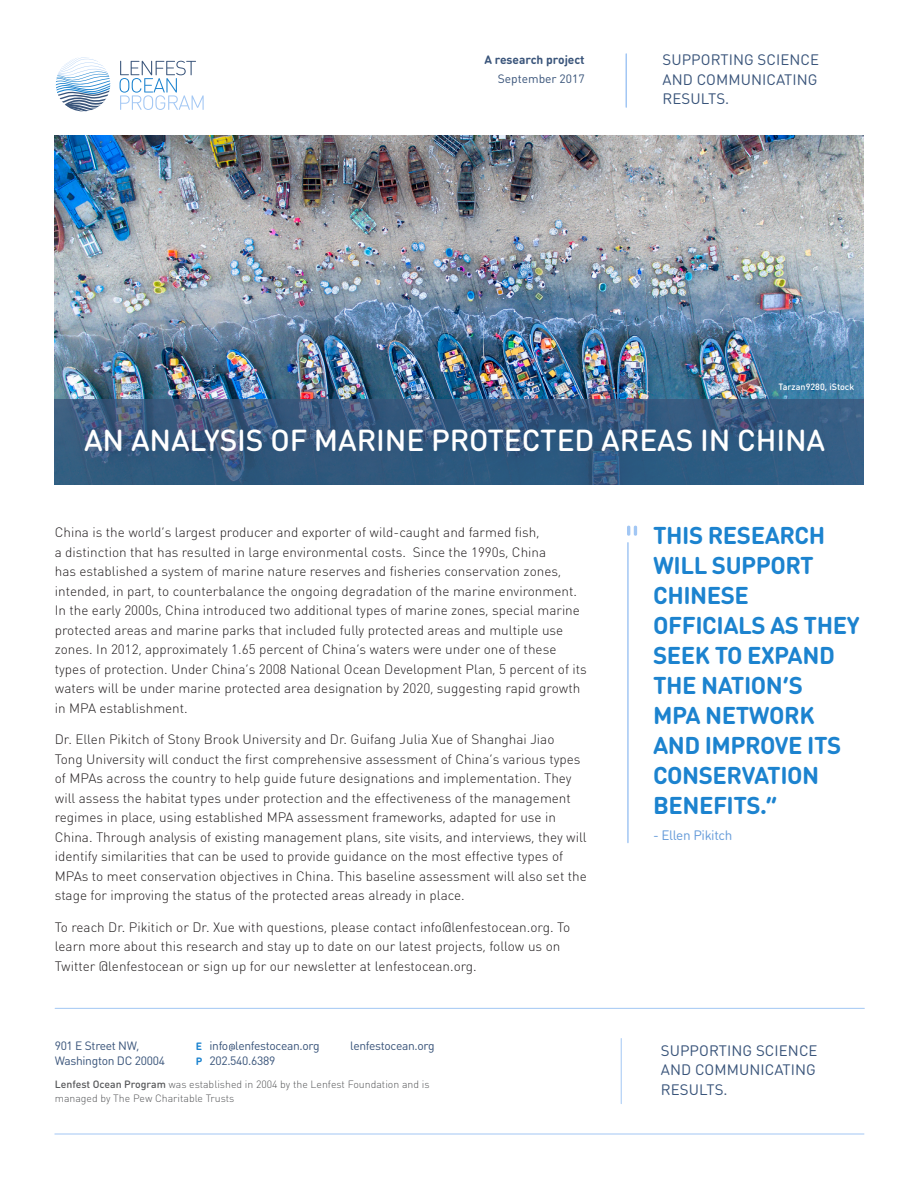
<style>
.page{position:relative;width:918px;height:1188px;background:#fff}
.page>*{position:absolute;margin:0;border:0;box-sizing:border-box;transform-origin:0 0}
.Main_Title{font:500 30px "DIN Round OT";letter-spacing:-.005em;color:#fff}
.Pullquote{font:700 24px/30px "DIN Round OT";letter-spacing:-.02em;color:#1c83cf}
.Tagline{font:15px/19.5px "DIN Round OT";letter-spacing:.005em;color:#39547a;text-align:justify}
.Body{font:300 13.5px/19.5px "DIN Round OT";color:#231f20}
.Pullquote_Author{font:13.5px "DIN Round OT";letter-spacing:-.025em;color:#639ad9}
.Footer_Blue_Text{font:12px "DIN Round OT";letter-spacing:-.025em;color:#39547a}
.Date{font:700 12px "DIN Round OT";color:#39547a}
.Date-2{font:12px "DIN Round OT";color:#39547a}
.Footer_Text{font:300 10.5px/13.5px "DIN Round OT";color:#57585a}
.Photo_Credit{font:500 9px "DIN Round OT";color:#fff}
.s1{font-weight:700;font-size:10.5px;color:#1c83cf}
.s2{font-size:10.5px;color:#fff}
.s3{font-weight:500}
</style>
<div class="page">
<svg style="left:120px;top:61px;width:84px;height:49px"></svg>
<svg style="left:56px;top:57px;width:54px;height:54px"></svg>
<hr style="left:626px;top:54px;width:1px;height:53px;background:#a2c7f4">
<hr style="left:55px;top:1134px;width:809px;height:1px;background:#a2c7f4">
<img style="left:54px;top:135px;width:810px;height:264px">
<svg style="left:54px;top:399px;width:810px;height:85px;background:#355a7f"></svg>
<hr style="left:55px;top:1008px;width:809px;height:1px;background:#a2c7f4">
<svg style="left:229px;top:1044px;width:6px;height:7px"></svg>
<hr style="left:621px;top:1038px;width:1px;height:66px;background:#a2c7f4">
<svg style="left:627px;top:526px;width:10px;height:10px"></svg>
<hr style="left:627px;top:543px;width:2px;height:300px;background:#a2c7f4">
<p class="Date" style="left:484px;top:52px;width:102px">A research project</p>
<p class="Date-2" style="left:498px;top:71px;width:88px">September 2017</p>
<p class="Tagline" style="left:663px;top:50px;width:158px">SUPPORTING SCIENCE AND COMMUNICATING RESULTS.</p>
<p class="Photo_Credit" style="left:779px;top:381px;width:77px">Tarzan9280, iStock</p>
<p class="Main_Title" style="left:84px;top:421px;width:743px">AN ANALYSIS OF MARINE PROTECTED AREAS IN CHINA</p>
<p class="Body" style="left:55px;top:523px;width:534px">China is the world’s largest producer and exporter of wild-caught and farmed fish,<br>a distinction that has resulted in large environmental costs. Since the 1990s, China<br>has established a system of marine nature reserves and fisheries conservation zones, intended, in part, to counterbalance the ongoing degradation of the marine environment.<br>In the early 2000s, China introduced two additional types of marine zones, special marine protected areas and marine parks that included fully protected areas and multiple use zones. In 2012, approximately 1.65 percent of China’s waters were under one of these types of protection. Under China’s 2008 National Ocean Development Plan, 5 percent of its waters will be under marine protected area designation by 2020, suggesting rapid growth in MPA establishment.</p>
<p class="Body" style="left:55px;top:730px;width:534px">Dr. Ellen Pikitch of Stony Brook University and Dr. Guifang Julia Xue of Shanghai Jiao<br>Tong University will conduct the first comprehensive assessment of China’s various types of MPAs across the country to help guide future designations and implementation. They will assess the habitat types under protection and the effectiveness of the management regimes in place, using established MPA assessment frameworks, adapted for use in China. Through analysis of existing management plans, site visits, and interviews, they will identify similarities that can be used to provide guidance on the most effective types of MPAs to meet conservation objectives in China. This baseline assessment will also set the stage for improving the status of the protected areas already in place.</p>
<p class="Body" style="left:55px;top:917px;width:517px">To reach Dr. Pikitich or Dr. Xue with questions, please contact info@lenfestocean.org. To learn more about this research and stay up to date on our latest projects, follow us on<br>Twitter @lenfestocean or sign up for our newsletter at lenfestocean.org.</p>
<p class="Pullquote" style="left:653px;top:520px;width:208px">THIS RESEARCH<br>WILL SUPPORT<br>CHINESE<br>OFFICIALS AS THEY<br>SEEK TO EXPAND<br>THE NATION’S<br>MPA NETWORK<br>AND IMPROVE ITS<br>CONSERVATION<br>BENEFITS.”</p>
<p class="Pullquote_Author" style="left:653px;top:827px;width:81px">- Ellen Pikitch</p>
<p class="Footer_Blue_Text" style="left:196px;top:1038px;width:125px"><span class="s1">E</span> info<span class="s2">@</span>lenfestocean.org</p>
<p class="Footer_Blue_Text" style="left:196px;top:1053px;width:81px"><span class="s1">P</span> 202.540.6389</p>
<p class="Footer_Blue_Text" style="left:55px;top:1038px;width:86px">901 E Street NW,</p>
<p class="Footer_Blue_Text" style="left:55px;top:1053px;width:112px">Washington DC 20004</p>
<p class="Footer_Blue_Text" style="left:350px;top:1038px;width:86px">lenfestocean.org</p>
<p class="Tagline" style="left:661px;top:1040px;width:158px">SUPPORTING SCIENCE AND COMMUNICATING RESULTS.</p>
<p class="Footer_Text" style="left:55px;top:1078px;width:376px"><span class="s3">Lenfest Ocean Program</span> was established in 2004 by the Lenfest Foundation and is managed by The Pew Charitable Trusts</p>
</div>
